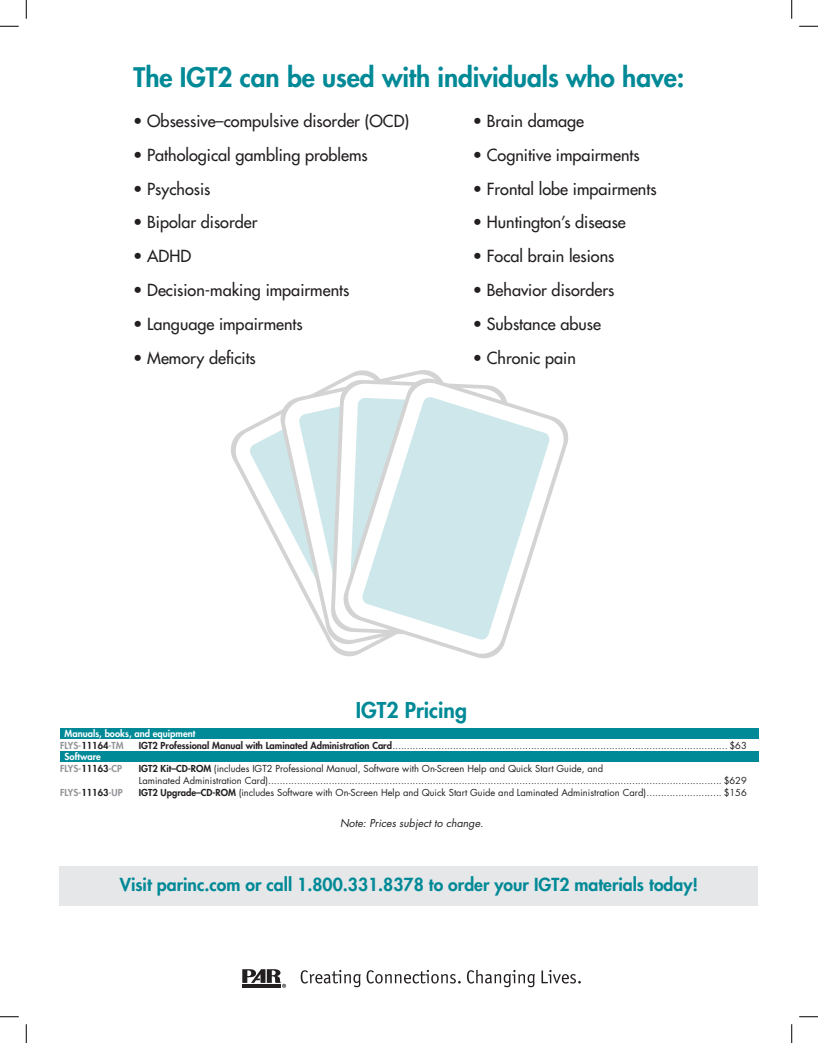
<style>
.page{position:relative;width:818px;height:1043px;background:#fff}
.page>*{position:absolute;margin:0;border:0;box-sizing:border-box;transform-origin:0 0}
.t1{font:700 89.25px "Clarendon LT Std";color:#231f20}
.Headline{font:800 26.25px "Futura Std";letter-spacing:-.005em;color:#008996}
.t2{font:800 21.25px "Futura Std";color:#008996}
.t3{font:800 17.5px "Futura Std";color:#008996}
.Qualification_Level{font:500 16.25px "Futura Std";color:#231f20}
.t4{font:italic 10.62px "Futura Std";color:#231f20}
.Item_Description{font:9.38px/11.9px "Futura Std";color:#231f20}
.Item_Description-2{font:800 9.38px "Futura Std";color:#939598}
.Item_Description-3{font:800 9.38px "Futura Std";color:#fff}
.s1{font-weight:800}
.s2{color:#231f20}
</style>
<div class="page">
<svg style="left:301px;top:969px;width:159px;height:18px"></svg>
<svg style="left:467px;top:969px;width:68px;height:18px"></svg>
<svg style="left:541px;top:969px;width:39px;height:14px"></svg>
<svg style="left:242px;top:969px;width:44px;height:18px"></svg>
<div style="left:60px;top:866px;width:698px;height:39px;background:#e6e7e9"></div>
<svg style="left:231px;top:416px;width:38px;height:112px"></svg>
<svg style="left:269px;top:414px;width:5px;height:123px"></svg>
<svg style="left:274px;top:385px;width:61px;height:266px"></svg>
<svg style="left:329px;top:383px;width:6px;height:256px"></svg>
<svg style="left:335px;top:370px;width:233px;height:284px"></svg>
<svg style="left:340px;top:375px;width:224px;height:284px"></svg>
<div style="left:60px;top:751px;width:698px;height:11px;background:#008996"></div>
<div style="left:60px;top:728px;width:698px;height:10px;background:#008996"></div>
<svg style="left:0;top:25px;width:19px;height:2px"></svg>
<svg style="left:799px;top:25px;width:19px;height:2px"></svg>
<svg style="left:0;top:1016px;width:19px;height:1px"></svg>
<svg style="left:799px;top:1016px;width:19px;height:1px"></svg>
<svg style="left:25px;top:0;width:2px;height:19px"></svg>
<svg style="left:25px;top:1024px;width:2px;height:18px"></svg>
<svg style="left:791px;top:0;width:1px;height:19px"></svg>
<svg style="left:791px;top:1024px;width:1px;height:18px"></svg>
<p class="Headline" style="left:134px;top:60px;width:552px">The IGT2 can be used with individuals who have:</p>
<p class="Qualification_Level" style="left:133px;top:111px;width:277px">• Obsessive–compulsive disorder (OCD)</p>
<p class="Qualification_Level" style="left:473px;top:111px;width:113px">• Brain damage</p>
<p class="Qualification_Level" style="left:133px;top:145px;width:236px">• Pathological gambling problems</p>
<p class="Qualification_Level" style="left:473px;top:145px;width:168px">• Cognitive impairments</p>
<p class="Qualification_Level" style="left:133px;top:178px;width:79px">• Psychosis</p>
<p class="Qualification_Level" style="left:473px;top:178px;width:185px">• Frontal lobe impairments</p>
<p class="Qualification_Level" style="left:133px;top:212px;width:126px">• Bipolar disorder</p>
<p class="Qualification_Level" style="left:473px;top:212px;width:154px">• Huntington’s disease</p>
<p class="Qualification_Level" style="left:133px;top:246px;width:60px">• ADHD</p>
<p class="Qualification_Level" style="left:473px;top:246px;width:143px">• Focal brain lesions</p>
<p class="Qualification_Level" style="left:133px;top:280px;width:218px">• Decision-making impairments</p>
<p class="Qualification_Level" style="left:473px;top:280px;width:143px">• Behavior disorders</p>
<p class="Qualification_Level" style="left:133px;top:313px;width:171px">• Language impairments</p>
<p class="Qualification_Level" style="left:473px;top:313px;width:130px">• Substance abuse</p>
<p class="Qualification_Level" style="left:133px;top:347px;width:124px">• Memory deficits</p>
<p class="Qualification_Level" style="left:473px;top:347px;width:104px">• Chronic pain</p>
<p class="t2" style="left:355px;top:696px;width:113px">IGT2 Pricing</p>
<p class="Item_Description-3" style="left:65px;top:727px;width:132px">Manuals, books, and equipment</p>
<p class="Item_Description-3" style="left:65px;top:751px;width:38px">Software</p>
<h1 class="t1" style="left:114px;top:707px;width:703px">Iowa Gambling</h1>
<p class="Item_Description" style="left:139px;top:739px;width:609px"><span class="s1">IGT2 Professional Manual with Laminated Administration Card</span>.................................................................................................................... $63</p>
<p class="Item_Description-2" style="left:60px;top:739px;width:65px">FLYS-<span class="s2">11164</span>-TM</p>
<p class="Item_Description-2" style="left:60px;top:763px;width:64px">FLYS-<span class="s2">11163</span>-CP</p>
<p class="Item_Description" style="left:139px;top:763px;width:609px"><span class="s1">IGT2 Kit–CD-ROM</span> (includes IGT2 Professional Manual, Software with On-Screen Help and Quick Start Guide, and<br>Laminated Administration Card)............................................................................................................................................................. $629</p>
<p class="Item_Description-2" style="left:60px;top:786px;width:64px">FLYS-<span class="s2">11163</span>-UP</p>
<p class="Item_Description" style="left:139px;top:786px;width:609px"><span class="s1">IGT2 Upgrade–CD-ROM</span> (includes Software with On-Screen Help and Quick Start Guide and Laminated Administration Card).......................... $156</p>
<p class="t4" style="left:340px;top:816px;width:145px">Note: Prices subject to change.</p>
<p class="t3" style="left:120px;top:873px;width:580px">Visit parinc.com or call 1.800.331.8378 to order your IGT2 materials today!</p>
</div>
